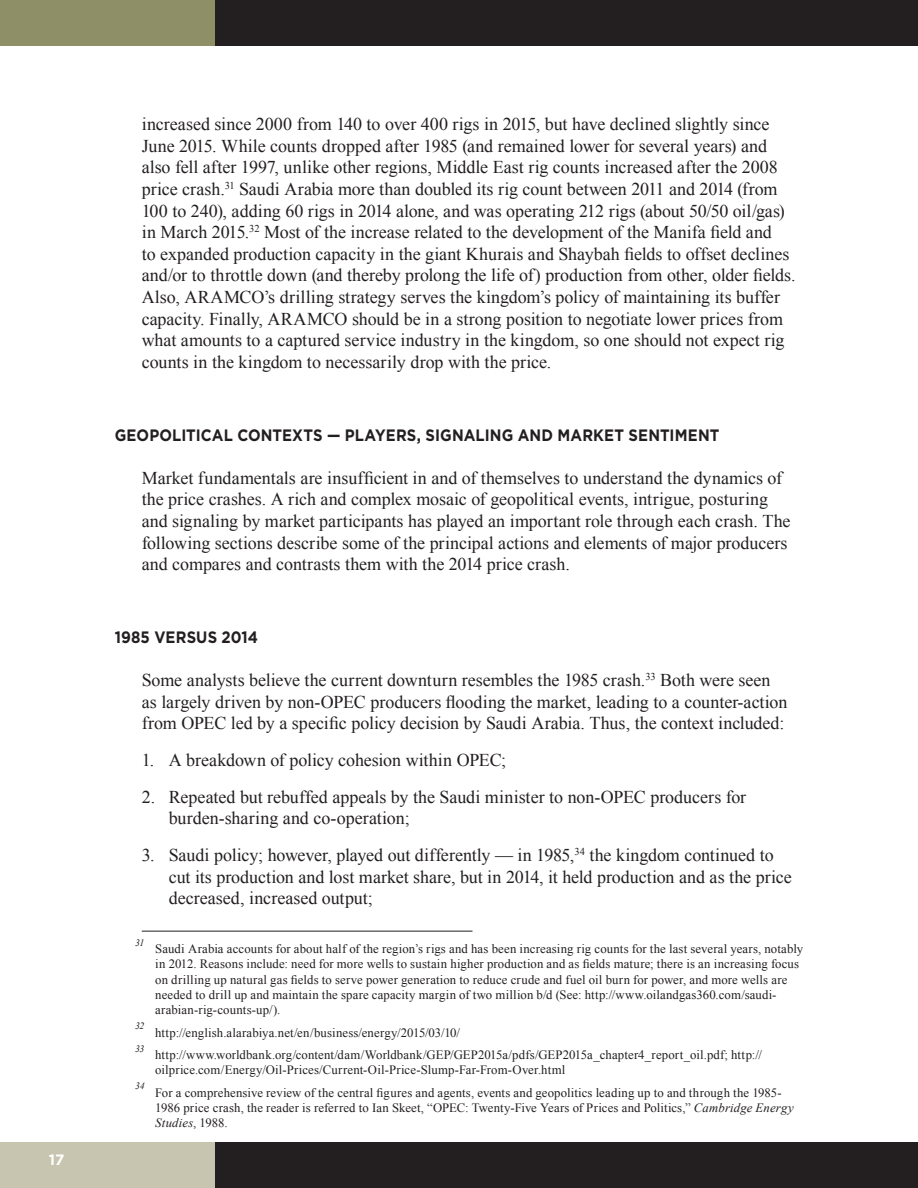
<style>
.page{position:relative;width:918px;height:1188px;background:#fff}
.page>*{position:absolute;margin:0;border:0;box-sizing:border-box;transform-origin:0 0}
.Body{font:18px/21.6px "Times New Roman";letter-spacing:-.005em;color:#231f20}
.Heading_1{font:700 16.5px "Gotham";letter-spacing:.005em;color:#231f20;scale:.9 1}
.t1{font:700 15px "Gotham";color:#fff}
.Footnote{font:12.75px/15.3px "Times New Roman";letter-spacing:.01em;color:#231f20}
.Footnote-2{font:italic 9.75px "Times New Roman";letter-spacing:-.025em;color:#231f20}
.s1{font-style:italic}
</style>
<div class="page">
<div style="left:0;top:1143px;width:215px;height:45px;background:#c7c5af"></div>
<div style="left:0;top:0;width:215px;height:45px;background:#8e8f66"></div>
<div style="left:215px;top:1143px;width:703px;height:45px;background:#231f20"></div>
<div style="left:215px;top:0;width:703px;height:45px;background:#231f20"></div>
<hr style="left:142px;top:931px;width:330px;height:1px;background:#231f20">
<p class="t1" style="left:49px;top:1150px;width:17px">17</p>
<p class="Body" style="left:142px;top:113px;width:655px">increased since 2000 from 140 to over 400 rigs in 2015, but have declined slightly since June 2015. While counts dropped after 1985 (and remained lower for several years) and also fell after 1997, unlike other regions, Middle East rig counts increased after the 2008 price crash.<sup>31</sup> Saudi Arabia more than doubled its rig count between 2011 and 2014 (from 100 to 240), adding 60 rigs in 2014 alone, and was operating 212 rigs (about 50/50 oil/gas) in March 2015.<sup>32</sup> Most of the increase related to the development of the Manifa field and<br>to expanded production capacity in the giant Khurais and Shaybah fields to offset declines and/or to throttle down (and thereby prolong the life of) production from other, older fields.<br>Also, ARAMCO’s drilling strategy serves the kingdom’s policy of maintaining its buffer capacity. Finally, ARAMCO should be in a strong position to negotiate lower prices from what amounts to a captured service industry in the kingdom, so one should not expect rig counts in the kingdom to necessarily drop with the price.</p>
<p class="Heading_1" style="left:115px;top:424px;width:673px">GEOPOLITICAL CONTEXTS — PLAYERS, SIGNALING AND MARKET SENTIMENT</p>
<p class="Body" style="left:142px;top:467px;width:650px">Market fundamentals are insufficient in and of themselves to understand the dynamics of the price crashes. A rich and complex mosaic of geopolitical events, intrigue, posturing and signaling by market participants has played an important role through each crash. The following sections describe some of the principal actions and elements of major producers and compares and contrasts them with the 2014 price crash.</p>
<p class="Heading_1" style="left:115px;top:626px;width:161px">1985 VERSUS 2014</p>
<p class="Body" style="left:142px;top:669px;width:647px">Some analysts believe the current downturn resembles the 1985 crash.<sup>33</sup> Both were seen as largely driven by non-OPEC producers flooding the market, leading to a counter-action from OPEC led by a specific policy decision by Saudi Arabia. Thus, the context included:</p>
<p class="Body" style="left:142px;top:749px;width:366px">1. A breakdown of policy cohesion within OPEC;</p>
<p class="Body" style="left:169px;top:786px;width:579px;text-indent:-27px">2. Repeated but rebuffed appeals by the Saudi minister to non-OPEC producers for burden-sharing and co-operation;</p>
<p class="Body" style="left:169px;top:844px;width:624px;text-indent:-27px">3. Saudi policy; however, played out differently — in 1985,<sup>34</sup> the kingdom continued to cut its production and lost market share, but in 2014, it held production and as the price decreased, increased output;</p>
<p class="Footnote-2" style="left:135px;top:936px;width:11px">31</p>
<p class="Footnote" style="left:155px;top:941px;width:650px">Saudi Arabia accounts for about half of the region’s rigs and has been increasing rig counts for the last several years, notably in 2012. Reasons include: need for more wells to sustain higher production and as fields mature; there is an increasing focus on drilling up natural gas fields to serve power generation to reduce crude and fuel oil burn for power, and more wells are needed to drill up and maintain the spare capacity margin of two million b/d (See: http://www.oilandgas360.com/saudi&shy;arabian-rig-counts-up/).</p>
<p class="Footnote-2" style="left:135px;top:1019px;width:11px">32</p>
<p class="Footnote" style="left:155px;top:1025px;width:306px">http://english.alarabiya.net/en/business/energy/2015/03/10/</p>
<p class="Footnote-2" style="left:135px;top:1042px;width:11px">33</p>
<p class="Footnote" style="left:155px;top:1047px;width:608px">http://www.worldbank.org/content/dam/Worldbank/GEP/GEP2015a/pdfs/GEP2015a_chapter4_report_oil.pdf; http:// oilprice.com/Energy/Oil-Prices/Current-Oil-Price-Slump-Far-From-Over.html</p>
<p class="Footnote-2" style="left:135px;top:1079px;width:11px">34</p>
<p class="Footnote" style="left:155px;top:1085px;width:640px">For a comprehensive review of the central figures and agents, events and geopolitics leading up to and through the 1985-<br>1986 price crash, the reader is referred to Ian Skeet, “OPEC: Twenty-Five Years of Prices and Politics,” <span class="s1">Cambridge Energy<br>Studies</span>, 1988.</p>
</div>
